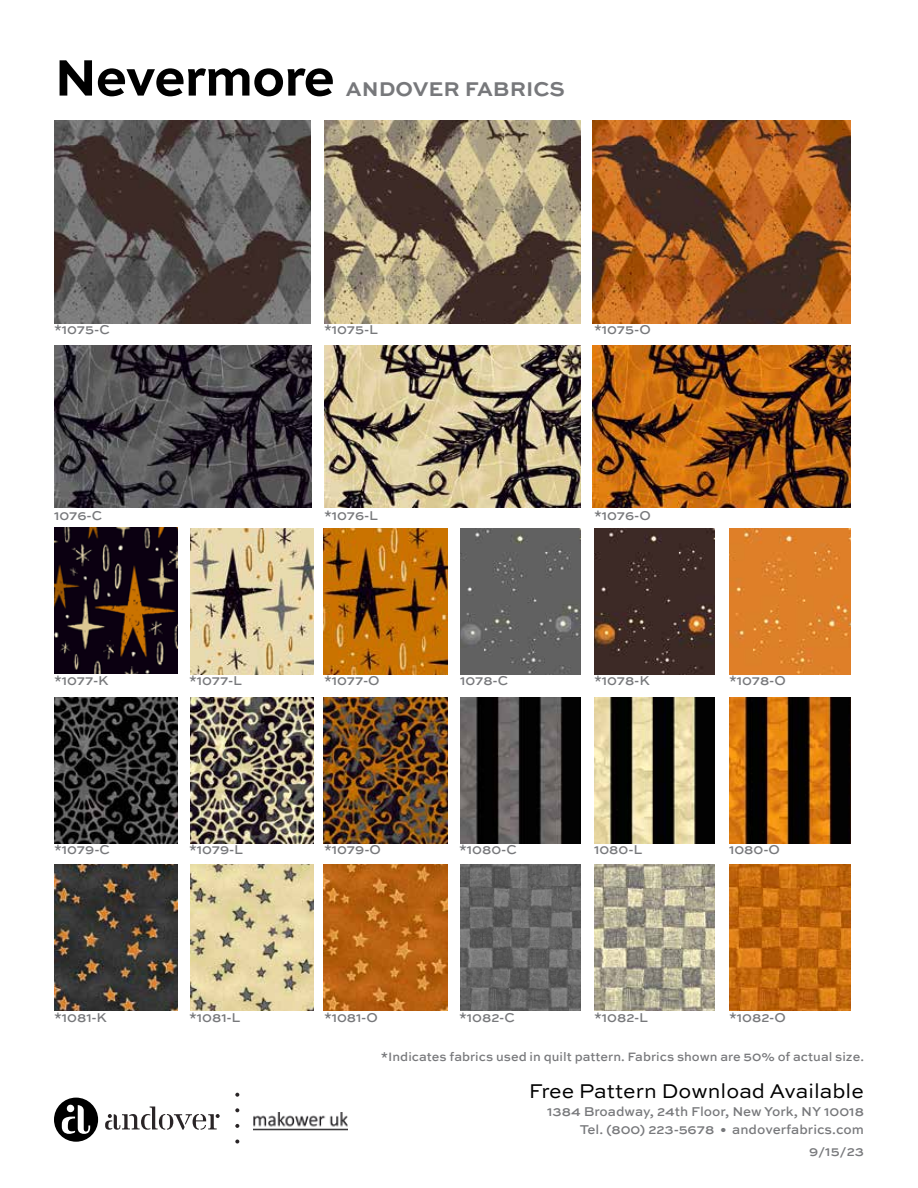
<style>
.page{position:relative;width:918px;height:1188px;background:#fff}
.page>*{position:absolute;margin:0;border:0;box-sizing:border-box;transform-origin:0 0}
.t1{font:700 54px "Sweet Sans";letter-spacing:-.03em;color:#000}
.t2{font:21px "Sweet Sans";color:#000}
.t3{font:700 21px "Sweet Sans";color:#77787b}
.t4{font:500 13.5px "Sweet Sans Pro";color:#77787b}
.t5{font:500 13.5px/18px "Sweet Sans";color:#77787b;text-align:right}
.t6{font:500 12.9px "Sweet Sans";color:#77787b}
</style>
<div class="page">
<img style="left:54px;top:346px;width:257px;height:161px">
<img style="left:324px;top:346px;width:256px;height:161px">
<img style="left:592px;top:346px;width:258px;height:161px">
<img style="left:190px;top:528px;width:123px;height:147px">
<img style="left:323px;top:528px;width:124px;height:147px">
<img style="left:460px;top:528px;width:120px;height:147px">
<img style="left:594px;top:528px;width:121px;height:147px">
<img style="left:729px;top:528px;width:121px;height:147px">
<img style="left:54px;top:527px;width:123px;height:147px">
<img style="left:54px;top:698px;width:123px;height:145px">
<img style="left:190px;top:698px;width:123px;height:145px">
<img style="left:323px;top:698px;width:124px;height:145px">
<img style="left:460px;top:698px;width:120px;height:145px">
<img style="left:594px;top:698px;width:121px;height:145px">
<img style="left:729px;top:698px;width:121px;height:145px">
<img style="left:54px;top:864px;width:123px;height:147px">
<img style="left:190px;top:864px;width:123px;height:147px">
<img style="left:323px;top:864px;width:124px;height:147px">
<img style="left:460px;top:864px;width:120px;height:147px">
<img style="left:594px;top:864px;width:121px;height:147px">
<img style="left:729px;top:864px;width:121px;height:147px">
<img style="left:54px;top:121px;width:256px;height:203px">
<img style="left:324px;top:121px;width:256px;height:203px">
<img style="left:593px;top:121px;width:257px;height:203px">
<svg style="left:235px;top:1140px;width:4px;height:4px"></svg>
<svg style="left:235px;top:1124px;width:4px;height:4px"></svg>
<svg style="left:235px;top:1108px;width:4px;height:4px"></svg>
<svg style="left:235px;top:1093px;width:4px;height:4px"></svg>
<svg style="left:105px;top:1107px;width:115px;height:23px"></svg>
<img style="left:253px;top:1112px;width:94px;height:18px">
<div style="left:54px;top:1098px;width:44px;height:44px;background:#000;border-radius:50%"></div>
<svg style="left:62px;top:1105px;width:28px;height:29px"></svg>
<div style="left:67px;top:1105px;width:7px;height:7px;background:#fff;border-radius:50%"></div>
<h1 class="t1" style="left:54px;top:46px;width:283px">Nevermore</h1>
<h2 class="t3" style="left:346px;top:76px;width:220px">ANDOVER FABRICS</h2>
<p class="t4" style="left:54px;top:320px;width:57px">*1075-C</p>
<p class="t4" style="left:54px;top:506px;width:50px">1076-C</p>
<p class="t4" style="left:324px;top:320px;width:55px">*1075-L</p>
<p class="t4" style="left:324px;top:506px;width:56px">*1076-L</p>
<p class="t4" style="left:594px;top:320px;width:58px">*1075-O</p>
<p class="t4" style="left:594px;top:506px;width:58px">*1076-O</p>
<p class="t4" style="left:54px;top:671px;width:56px">*1077-K</p>
<p class="t4" style="left:189px;top:671px;width:54px">*1077-L</p>
<p class="t4" style="left:324px;top:671px;width:57px">*1077-O</p>
<p class="t4" style="left:460px;top:671px;width:50px">1078-C</p>
<p class="t4" style="left:594px;top:671px;width:57px">*1078-K</p>
<p class="t4" style="left:729px;top:671px;width:59px">*1078-O</p>
<p class="t4" style="left:54px;top:839px;width:58px">*1079-C</p>
<p class="t4" style="left:189px;top:839px;width:56px">*1079-L</p>
<p class="t4" style="left:324px;top:839px;width:59px">*1079-O</p>
<p class="t4" style="left:459px;top:839px;width:59px">*1080-C</p>
<p class="t4" style="left:594px;top:839px;width:50px">1080-L</p>
<p class="t4" style="left:729px;top:839px;width:53px">1080-O</p>
<p class="t4" style="left:54px;top:1008px;width:54px">*1081-K</p>
<p class="t4" style="left:189px;top:1008px;width:53px">*1081-L</p>
<p class="t4" style="left:324px;top:1008px;width:55px">*1081-O</p>
<p class="t4" style="left:459px;top:1008px;width:57px">*1082-C</p>
<p class="t4" style="left:594px;top:1008px;width:55px">*1082-L</p>
<p class="t4" style="left:729px;top:1008px;width:58px">*1082-O</p>
<p class="t6" style="left:381px;top:1050px;width:485px">*Indicates fabrics used in quilt pattern. Fabrics shown are 50% of actual size.</p>
<h2 class="t2" style="left:529px;top:1079px;width:337px">Free Pattern Download Available</h2>
<p class="t5" style="left:547px;top:1103px;width:318px">1384 Broadway, 24th Floor, New York, NY 10018<br>Tel. (800) 223-5678 • andoverfabrics.com</p>
<p class="t4" style="left:809px;top:1141px;width:56px">9/15/23</p>
</div>
